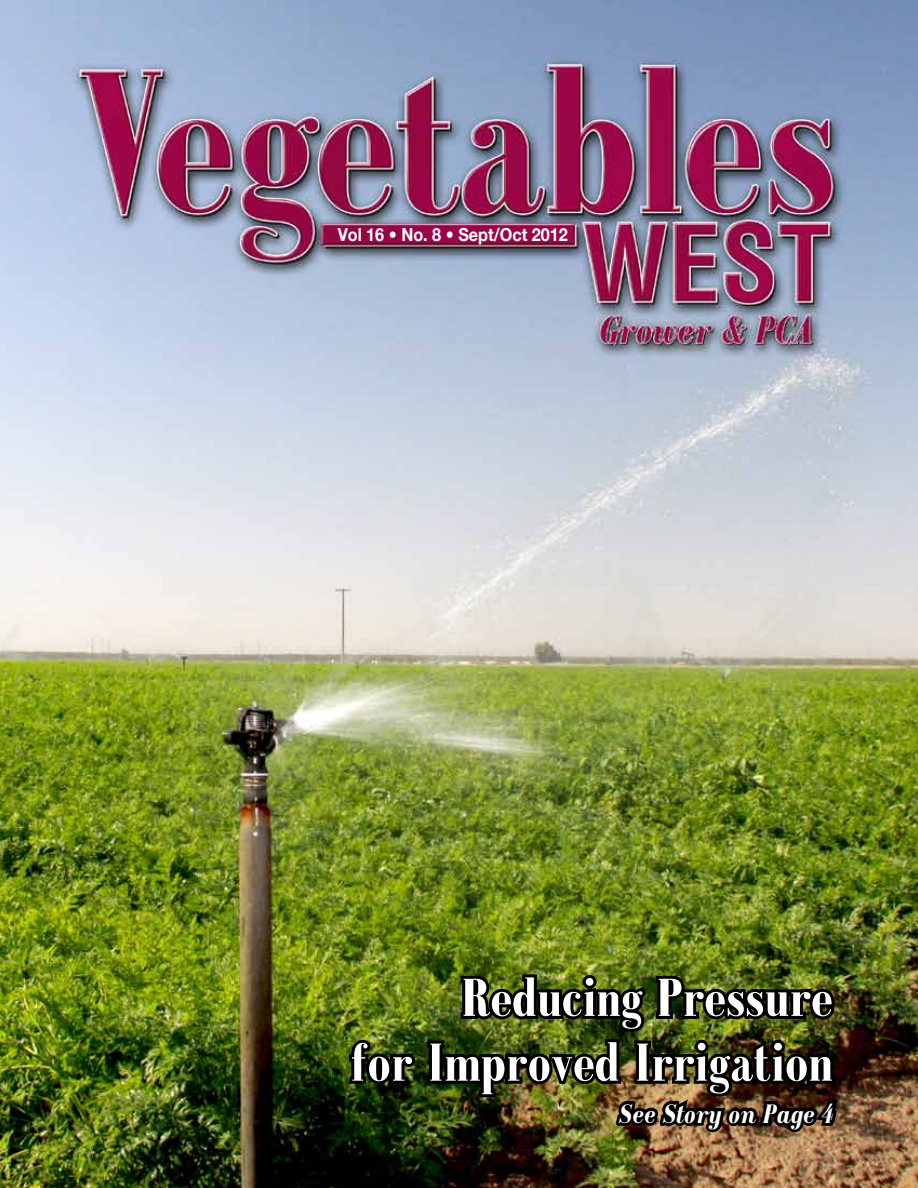
<style>
.page{position:relative;width:918px;height:1188px;background:#fff}
.page>*{position:absolute;margin:0;border:0;box-sizing:border-box;transform-origin:0 0}
.t1{font:700 54px/64.8px "Galileo";color:#fff;text-align:right}
.t2{font:italic 700 27px "Galileo";color:#fff}
.t3{font:700 18px "Helvetica Neue";color:#fff;scale:.9 1}
</style>
<div class="page">
<img style="left:0;top:0;width:918px;height:1188px">
<img style="left:346px;top:961px;width:496px;height:186px">
<p class="t3" style="left:338px;top:224px;width:257px">Vol 16 • No. 8 • Sept/Oct 2012</p>
<p class="t1" style="left:351px;top:968px;width:483px">Reducing Pressure<br>for Improved Irrigation</p>
<p class="t2" style="left:618px;top:1100px;width:216px">See Story on Page 4</p>
</div>
